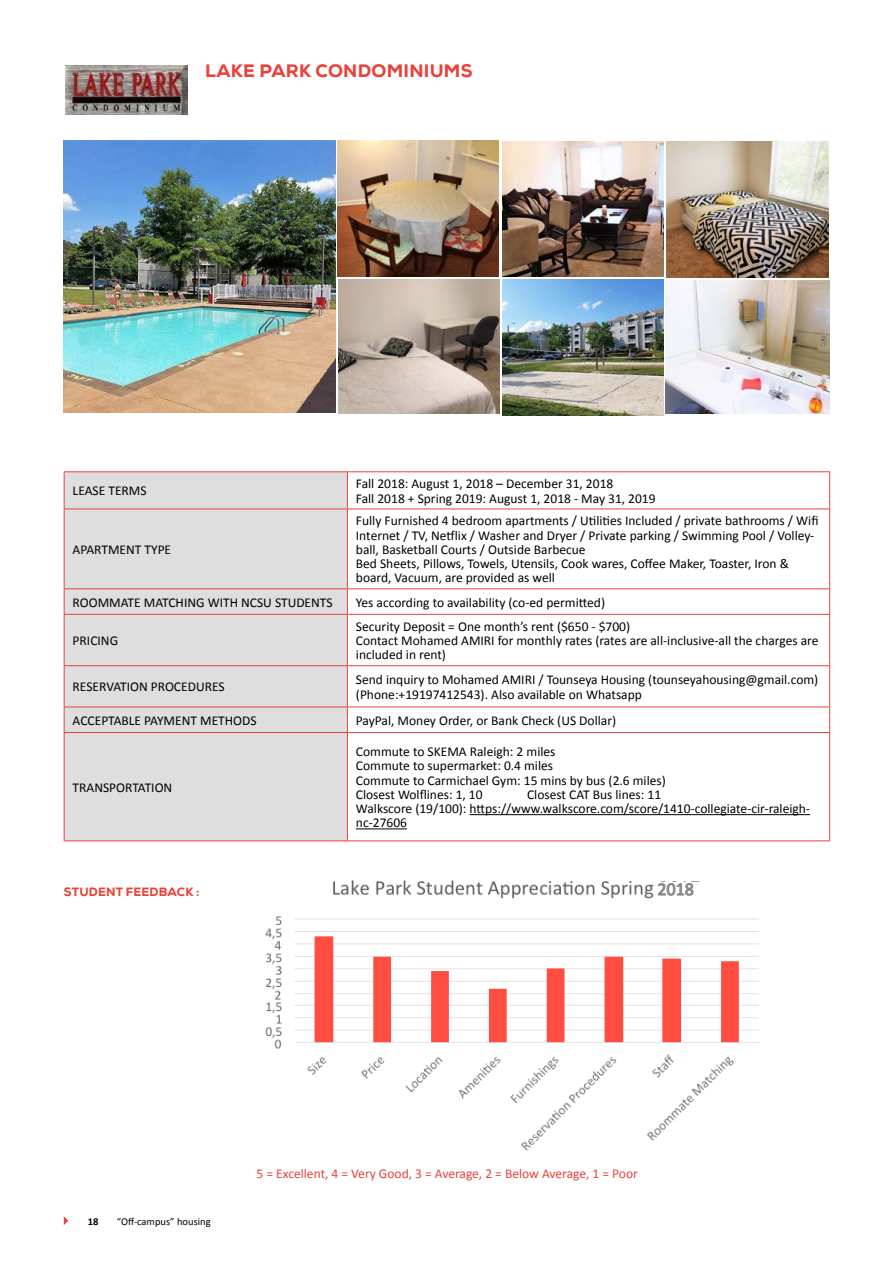
<style>
.page{position:relative;width:893px;height:1263px;background:#fff}
.page>*{position:absolute;margin:0;border:0;box-sizing:border-box;transform-origin:0 0}
.t1{font:800 18px "Nexa";letter-spacing:.015em;color:#e8423b}
.t2{font:18px "Calibri";color:#878787}
.t3{font:13.5px/14.2px "Calibri";color:#000}
.t4{font:13.5px "Calibri";color:#e8423b}
.t5{font:800 12px "Nexa";letter-spacing:.015em;color:#e8423b}
.t6{font:10.5px "Calibri";color:#000}
.t7{font:700 10.5px "Calibri";color:#000}
</style>
<div class="page">
<svg style="left:64px;top:1216px;width:4px;height:9px"></svg>
<img style="left:65px;top:66px;width:122px;height:49px">
<img style="left:265px;top:880px;width:494px;height:271px">
<div style="left:65px;top:472px;width:282px;height:368px;background:#dedede"></div>
<hr style="left:347px;top:472px;width:1px;height:36px;background:#e8423b">
<hr style="left:347px;top:509px;width:1px;height:79px;background:#e8423b">
<svg style="left:347px;top:589px;width:1px;height:25px"></svg>
<hr style="left:347px;top:615px;width:1px;height:50px;background:#e8423b">
<hr style="left:347px;top:666px;width:1px;height:41px;background:#e8423b">
<svg style="left:347px;top:708px;width:1px;height:24px"></svg>
<hr style="left:347px;top:733px;width:1px;height:107px;background:#e8423b">
<hr style="left:64px;top:471px;width:283px;height:1px;background:#e8423b">
<hr style="left:64px;top:472px;width:1px;height:36px;background:#e8423b">
<hr style="left:347px;top:471px;width:483px;height:1px;background:#e8423b">
<hr style="left:829px;top:472px;width:1px;height:36px;background:#e8423b">
<hr style="left:64px;top:508px;width:283px;height:1px;background:#e8423b">
<hr style="left:64px;top:509px;width:1px;height:79px;background:#e8423b">
<hr style="left:347px;top:508px;width:483px;height:1px;background:#e8423b">
<hr style="left:829px;top:509px;width:1px;height:79px;background:#e8423b">
<hr style="left:64px;top:588px;width:283px;height:1px;background:#e8423b">
<svg style="left:64px;top:589px;width:1px;height:25px"></svg>
<hr style="left:347px;top:588px;width:483px;height:1px;background:#e8423b">
<svg style="left:829px;top:589px;width:1px;height:25px"></svg>
<hr style="left:64px;top:614px;width:283px;height:1px;background:#e8423b">
<hr style="left:64px;top:615px;width:1px;height:50px;background:#e8423b">
<hr style="left:347px;top:614px;width:483px;height:1px;background:#e8423b">
<hr style="left:829px;top:615px;width:1px;height:50px;background:#e8423b">
<hr style="left:64px;top:665px;width:283px;height:1px;background:#e8423b">
<hr style="left:64px;top:666px;width:1px;height:41px;background:#e8423b">
<hr style="left:347px;top:665px;width:483px;height:1px;background:#e8423b">
<hr style="left:829px;top:666px;width:1px;height:41px;background:#e8423b">
<hr style="left:64px;top:707px;width:283px;height:1px;background:#e8423b">
<svg style="left:64px;top:707px;width:1px;height:25px"></svg>
<hr style="left:347px;top:707px;width:483px;height:1px;background:#e8423b">
<svg style="left:829px;top:707px;width:1px;height:25px"></svg>
<hr style="left:64px;top:732px;width:283px;height:1px;background:#e8423b">
<hr style="left:64px;top:733px;width:1px;height:107px;background:#e8423b">
<hr style="left:347px;top:732px;width:483px;height:1px;background:#e8423b">
<hr style="left:829px;top:733px;width:1px;height:107px;background:#e8423b">
<hr style="left:64px;top:840px;width:283px;height:1px;background:#e8423b">
<hr style="left:347px;top:840px;width:483px;height:1px;background:#e8423b">
<hr style="left:470px;top:814px;width:340px;height:1px;background:#000">
<hr style="left:356px;top:828px;width:51px;height:1px;background:#000">
<img style="left:337px;top:141px;width:162px;height:136px">
<img style="left:64px;top:141px;width:272px;height:271px">
<img style="left:502px;top:141px;width:161px;height:136px">
<img style="left:667px;top:141px;width:161px;height:137px">
<img style="left:338px;top:279px;width:162px;height:134px">
<img style="left:665px;top:280px;width:164px;height:134px">
<img style="left:502px;top:279px;width:161px;height:136px">
<div style="left:657px;top:881px;width:60px;height:23px;background:#fff"></div>
<svg style="left:658px;top:883px;width:35px;height:12px"></svg>
<h1 class="t1" style="left:205px;top:60px;width:269px">LAKE PARK CONDOMINIUMS</h1>
<p class="t3" style="left:73px;top:484px;width:76px">LEASE TERMS</p>
<p class="t3" style="left:356px;top:477px;width:301px">Fall 2018: August 1, 2018 – December 31, 2018<br>Fall 2018 + Spring 2019: August 1, 2018 - May 31, 2019</p>
<p class="t3" style="left:73px;top:542px;width:100px">APARTMENT TYPE</p>
<p class="t3" style="left:356px;top:514px;width:464px">Fully Furnished 4 bedroom apartments / Utilities Included / private bathrooms / Wifi Internet / TV, Netflix / Washer and Dryer / Private parking / Swimming Pool / Volley&shy;ball, Basketball Courts / Outside Barbecue<br>Bed Sheets, Pillows, Towels, Utensils, Cook wares, Coffee Maker, Toaster, Iron &amp; board, Vacuum, are provided as well</p>
<p class="t3" style="left:73px;top:595px;width:261px">ROOMMATE MATCHING WITH NCSU STUDENTS</p>
<p class="t3" style="left:356px;top:595px;width:251px">Yes according to availability (co-ed permitted)</p>
<p class="t3" style="left:73px;top:633px;width:47px">PRICING</p>
<p class="t3" style="left:356px;top:619px;width:464px">Security Deposit = One month’s rent ($650 - $700)<br>Contact Mohamed AMIRI for monthly rates (rates are all-inclusive-all the charges are included in rent)</p>
<p class="t3" style="left:73px;top:680px;width:154px">RESERVATION PROCEDURES</p>
<p class="t3" style="left:356px;top:673px;width:464px">Send inquiry to Mohamed AMIRI / Tounseya Housing (tounseyahousing@gmail.com) (Phone:+19197412543). Also available on Whatsapp</p>
<p class="t3" style="left:73px;top:713px;width:186px">ACCEPTABLE PAYMENT METHODS</p>
<p class="t3" style="left:356px;top:713px;width:262px">PayPal, Money Order, or Bank Check (US Dollar)</p>
<p class="t3" style="left:73px;top:780px;width:101px">TRANSPORTATION</p>
<p class="t5" style="left:64px;top:884px;width:137px">STUDENT FEEDBACK :</p>
<p class="t3" style="left:356px;top:744px;width:311px">Commute to SKEMA Raleigh: 2 miles<br>Commute to supermarket: 0.4 miles<br>Commute to Carmichael Gym: 15 mins by bus (2.6 miles)<br>Closest Wolflines: 1, 10</p>
<p class="t3" style="left:356px;top:787px;width:456px;text-indent:171px">Closest CAT Bus lines: 11<br>Walkscore (19/100): https://www.walkscore.com/score/1410-collegiate-cir-raleigh&shy;nc-27606</p>
<h1 class="t2" style="left:657px;top:878px;width:38px">2018</h1>
<p class="t7" style="left:88px;top:1214px;width:12px">18</p>
<p class="t6" style="left:117px;top:1215px;width:95px">“Off-campus” housing</p>
<p class="t4" style="left:257px;top:1164px;width:383px">5 = Excellent, 4 = Very Good, 3 = Average, 2 = Below Average, 1 = Poor</p>
</div>
